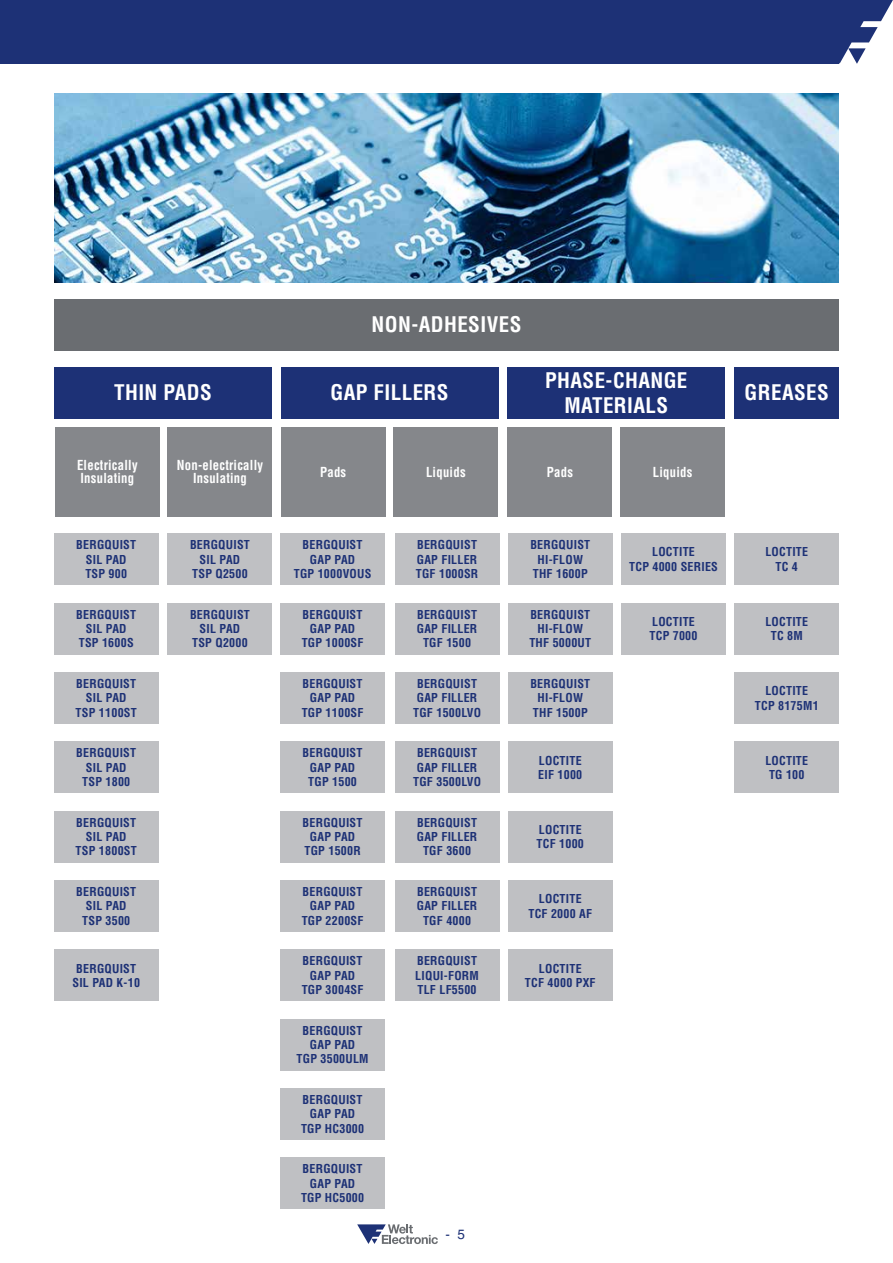
<style>
.page{position:relative;width:893px;height:1263px;background:#fff}
.page>*{position:absolute;margin:0;border:0;box-sizing:border-box;transform-origin:0 0}
.t1{font:700 condensed 21px/25.2px "Helvetica LT Std";letter-spacing:.02em;color:#fff;text-align:center}
.t2{font:700 condensed 13.5px/13.5px "Helvetica LT Std";letter-spacing:.02em;color:#fff;scale:.94 1}
.t3{font:13.5px "Helvetica LT Std";color:#1d3176}
.t4{font:700 condensed 12px/14.4px "Helvetica LT Std";letter-spacing:.02em;color:#1d3176;text-align:center}
</style>
<div class="page">
<svg style="left:839px;top:0;width:54px;height:64px"></svg>
<div style="left:0;top:0;width:839px;height:64px;background:#1d3176"></div>
<img style="left:54px;top:94px;width:785px;height:188px">
<svg style="left:357px;top:1224px;width:81px;height:20px"></svg>
<div style="left:54px;top:299px;width:785px;height:51px;background:#6a6d71"></div>
<div style="left:734px;top:367px;width:105px;height:51px;background:#1d3176"></div>
<div style="left:54px;top:603px;width:104px;height:51px;background:#bfc0c3"></div>
<div style="left:54px;top:534px;width:104px;height:51px;background:#bfc0c3"></div>
<div style="left:54px;top:672px;width:104px;height:52px;background:#bfc0c3"></div>
<div style="left:54px;top:950px;width:104px;height:51px;background:#bfc0c3"></div>
<div style="left:54px;top:742px;width:104px;height:51px;background:#bfc0c3"></div>
<div style="left:54px;top:811px;width:104px;height:51px;background:#bfc0c3"></div>
<div style="left:54px;top:880px;width:104px;height:52px;background:#bfc0c3"></div>
<div style="left:168px;top:603px;width:104px;height:51px;background:#bfc0c3"></div>
<div style="left:168px;top:534px;width:104px;height:51px;background:#bfc0c3"></div>
<div style="left:280px;top:603px;width:105px;height:51px;background:#bfc0c3"></div>
<div style="left:280px;top:534px;width:105px;height:51px;background:#bfc0c3"></div>
<div style="left:280px;top:672px;width:105px;height:52px;background:#bfc0c3"></div>
<div style="left:280px;top:950px;width:105px;height:51px;background:#bfc0c3"></div>
<div style="left:280px;top:742px;width:105px;height:51px;background:#bfc0c3"></div>
<div style="left:280px;top:1019px;width:105px;height:51px;background:#bfc0c3"></div>
<div style="left:280px;top:811px;width:105px;height:51px;background:#bfc0c3"></div>
<div style="left:280px;top:1088px;width:105px;height:52px;background:#bfc0c3"></div>
<div style="left:280px;top:880px;width:105px;height:52px;background:#bfc0c3"></div>
<div style="left:280px;top:1158px;width:105px;height:51px;background:#bfc0c3"></div>
<div style="left:395px;top:603px;width:104px;height:51px;background:#bfc0c3"></div>
<div style="left:395px;top:534px;width:104px;height:51px;background:#bfc0c3"></div>
<div style="left:395px;top:672px;width:104px;height:52px;background:#bfc0c3"></div>
<div style="left:395px;top:950px;width:104px;height:51px;background:#bfc0c3"></div>
<div style="left:395px;top:742px;width:104px;height:51px;background:#bfc0c3"></div>
<div style="left:395px;top:811px;width:104px;height:51px;background:#bfc0c3"></div>
<div style="left:395px;top:880px;width:104px;height:52px;background:#bfc0c3"></div>
<div style="left:508px;top:603px;width:104px;height:51px;background:#bfc0c3"></div>
<div style="left:508px;top:534px;width:104px;height:51px;background:#bfc0c3"></div>
<div style="left:508px;top:672px;width:104px;height:52px;background:#bfc0c3"></div>
<div style="left:508px;top:950px;width:104px;height:51px;background:#bfc0c3"></div>
<div style="left:508px;top:742px;width:104px;height:51px;background:#bfc0c3"></div>
<div style="left:508px;top:811px;width:104px;height:51px;background:#bfc0c3"></div>
<div style="left:508px;top:880px;width:104px;height:52px;background:#bfc0c3"></div>
<div style="left:621px;top:603px;width:105px;height:51px;background:#bfc0c3"></div>
<div style="left:621px;top:534px;width:105px;height:51px;background:#bfc0c3"></div>
<div style="left:734px;top:603px;width:105px;height:51px;background:#bfc0c3"></div>
<div style="left:734px;top:534px;width:105px;height:51px;background:#bfc0c3"></div>
<div style="left:734px;top:672px;width:105px;height:52px;background:#bfc0c3"></div>
<div style="left:734px;top:742px;width:105px;height:51px;background:#bfc0c3"></div>
<div style="left:55px;top:427px;width:105px;height:90px;background:#85878b"></div>
<div style="left:281px;top:427px;width:104px;height:90px;background:#85878b"></div>
<div style="left:508px;top:427px;width:104px;height:90px;background:#85878b"></div>
<div style="left:168px;top:427px;width:104px;height:90px;background:#85878b"></div>
<div style="left:394px;top:427px;width:104px;height:90px;background:#85878b"></div>
<div style="left:620px;top:427px;width:105px;height:90px;background:#85878b"></div>
<div style="left:54px;top:367px;width:218px;height:51px;background:#1d3176"></div>
<div style="left:281px;top:367px;width:217px;height:51px;background:#1d3176"></div>
<div style="left:508px;top:367px;width:217px;height:51px;background:#1d3176"></div>
<h1 class="t1" style="left:372px;top:312px;width:151px">NON-ADHESIVES</h1>
<h1 class="t1" style="left:545px;top:367px;width:144px">PHASE-CHANGE<br>MATERIALS</h1>
<h1 class="t1" style="left:114px;top:380px;width:99px">THIN PADS</h1>
<h1 class="t1" style="left:331px;top:380px;width:119px">GAP FILLERS</h1>
<h1 class="t1" style="left:745px;top:380px;width:86px">GREASES</h1>
<p class="t2" style="left:77px;top:458px;width:66px">Electrically<br>Insulating</p>
<p class="t2" style="left:320px;top:465px;width:29px">Pads</p>
<p class="t2" style="left:547px;top:465px;width:29px">Pads</p>
<p class="t2" style="left:177px;top:458px;width:93px;text-align:center">Non-electrically<br>Insulating</p>
<p class="t2" style="left:426px;top:465px;width:44px">Liquids</p>
<p class="t2" style="left:653px;top:465px;width:44px">Liquids</p>
<p class="t4" style="left:76px;top:538px;width:61px">BERGQUIST<br>SIL PAD<br>TSP 900</p>
<p class="t4" style="left:190px;top:538px;width:61px">BERGQUIST<br>SIL PAD<br>TSP Q2500</p>
<p class="t4" style="left:294px;top:538px;width:79px">BERGQUIST<br>GAP PAD<br>TGP 1000VOUS</p>
<p class="t4" style="left:416px;top:538px;width:64px;text-align:justify">BERGQUIST GAP FILLER TGF 1000SR</p>
<p class="t4" style="left:530px;top:538px;width:61px">BERGQUIST<br>HI-FLOW<br>THF 1600P</p>
<p class="t4" style="left:629px;top:545px;width:90px">LOCTITE<br>TCP 4000 SERIES</p>
<p class="t4" style="left:76px;top:607px;width:61px">BERGQUIST<br>SIL PAD<br>TSP 1600S</p>
<p class="t4" style="left:190px;top:607px;width:61px">BERGQUIST<br>SIL PAD<br>TSP Q2000</p>
<p class="t4" style="left:302px;top:607px;width:63px">BERGQUIST<br>GAP PAD<br>TGP 1000SF</p>
<p class="t4" style="left:417px;top:607px;width:62px">BERGQUIST<br>GAP FILLER<br>TGF 1500</p>
<p class="t4" style="left:529px;top:607px;width:63px">BERGQUIST<br>HI-FLOW<br>THF 5000UT</p>
<p class="t4" style="left:649px;top:614px;width:50px;text-align:left">LOCTITE<br>TCP 7000</p>
<p class="t4" style="left:76px;top:676px;width:63px">BERGQUIST<br>SIL PAD<br>TSP 1100ST</p>
<p class="t4" style="left:302px;top:676px;width:63px">BERGQUIST<br>GAP PAD<br>TGP 1100SF</p>
<p class="t4" style="left:413px;top:676px;width:69px">BERGQUIST<br>GAP FILLER<br>TGF 1500LVO</p>
<p class="t4" style="left:530px;top:676px;width:61px">BERGQUIST<br>HI-FLOW<br>THF 1500P</p>
<p class="t4" style="left:76px;top:746px;width:61px">BERGQUIST<br>SIL PAD<br>TSP 1800</p>
<p class="t4" style="left:76px;top:815px;width:63px">BERGQUIST<br>SIL PAD<br>TSP 1800ST</p>
<p class="t4" style="left:76px;top:884px;width:61px">BERGQUIST<br>SIL PAD<br>TSP 3500</p>
<p class="t4" style="left:303px;top:746px;width:61px">BERGQUIST<br>GAP PAD<br>TGP 1500</p>
<p class="t4" style="left:303px;top:815px;width:61px">BERGQUIST<br>GAP PAD<br>TGP 1500R</p>
<p class="t4" style="left:302px;top:884px;width:63px">BERGQUIST<br>GAP PAD<br>TGP 2200SF</p>
<p class="t4" style="left:413px;top:746px;width:69px">BERGQUIST<br>GAP FILLER<br>TGF 3500LVO</p>
<p class="t4" style="left:417px;top:815px;width:62px">BERGQUIST<br>GAP FILLER<br>TGF 3600</p>
<p class="t4" style="left:417px;top:884px;width:62px">BERGQUIST<br>GAP FILLER<br>TGF 4000</p>
<p class="t4" style="left:538px;top:753px;width:46px;text-align:left">LOCTITE<br>EIF 1000</p>
<p class="t4" style="left:537px;top:822px;width:49px;text-align:left">LOCTITE<br>TCF 1000</p>
<p class="t4" style="left:528px;top:891px;width:65px">LOCTITE<br>TCF 2000 AF</p>
<p class="t4" style="left:72px;top:961px;width:69px">BERGQUIST<br>SIL PAD K-10</p>
<p class="t4" style="left:302px;top:954px;width:63px">BERGQUIST<br>GAP PAD<br>TGP 3004SF</p>
<p class="t4" style="left:415px;top:954px;width:65px;text-align:left">BERGQUIST<br>LIQUI-FORM<br>TLF LF5500</p>
<p class="t4" style="left:525px;top:961px;width:72px">LOCTITE<br>TCF 4000 PXF</p>
<p class="t4" style="left:297px;top:1023px;width:74px">BERGQUIST<br>GAP PAD<br>TGP 3500ULM</p>
<p class="t4" style="left:301px;top:1092px;width:65px">BERGQUIST<br>GAP PAD<br>TGP HC3000</p>
<p class="t4" style="left:301px;top:1162px;width:65px">BERGQUIST<br>GAP PAD<br>TGP HC5000</p>
<p class="t3" style="left:446px;top:1226px;width:21px">- 5</p>
<p class="t4" style="left:765px;top:545px;width:44px">LOCTITE<br>TC 4</p>
<p class="t4" style="left:765px;top:614px;width:44px">LOCTITE<br>TC 8M</p>
<p class="t4" style="left:755px;top:683px;width:65px">LOCTITE<br>TCP 8175M1</p>
<p class="t4" style="left:765px;top:753px;width:44px">LOCTITE<br>TG 100</p>
</div>
